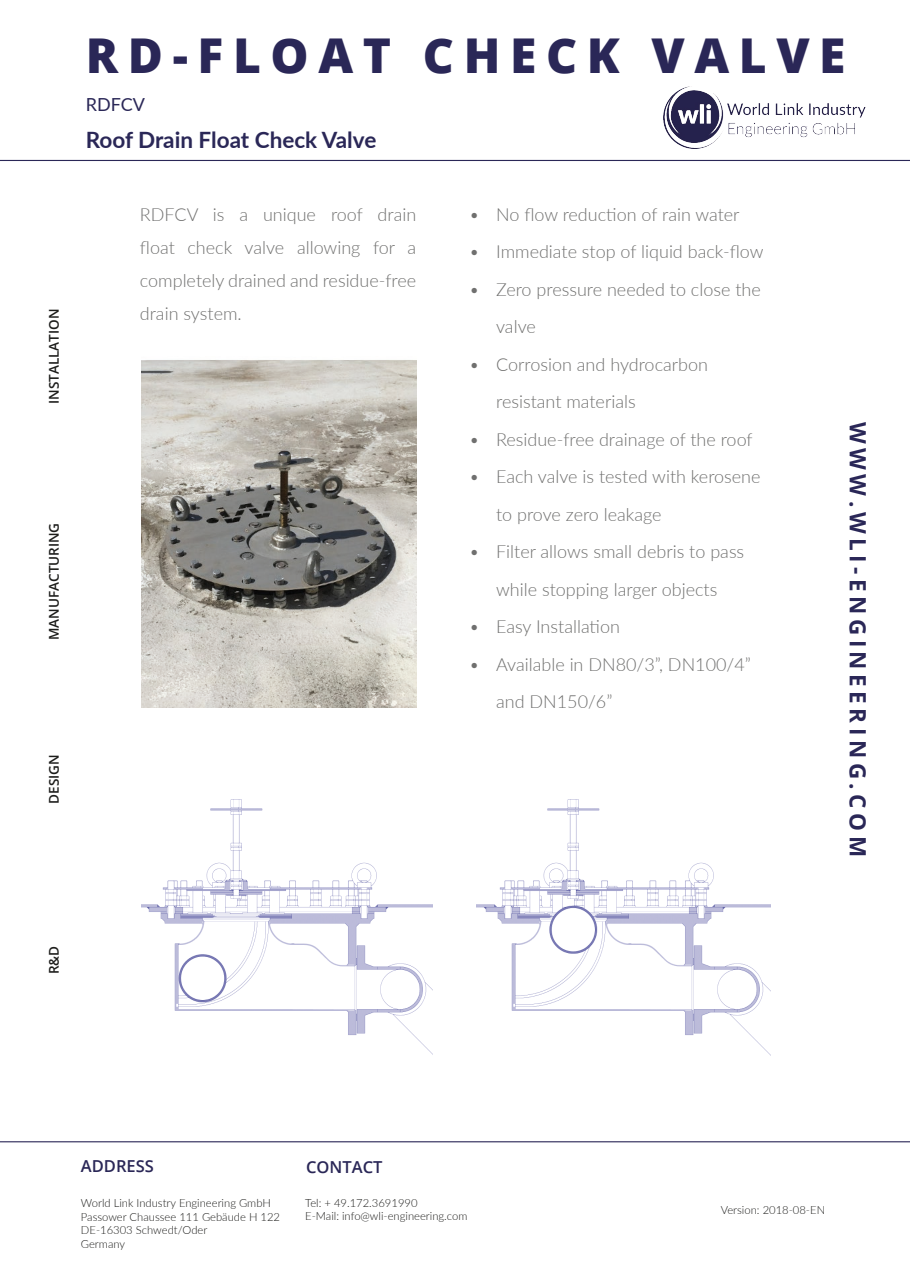
<style>
.page{position:relative;width:910px;height:1280px;background:#fff}
.page>*{position:absolute;margin:0;border:0;box-sizing:border-box;transform-origin:0 0}
.t1{font:800 48px "Open Sans";letter-spacing:.2em;color:#2a2757}
.t2{font:700 22.5px "Lato";color:#2a2757}
.H4_center{font:700 22.5px "Open Sans";letter-spacing:.2em;color:#2a2757}
.t3{font:300 18px/37.5px "Lato";color:#70706f}
.t4{font:18px "Lato";color:#2a2757}
.body_left{font:600 16.5px "Open Sans";color:#2a2757}
.body_left-2{font:600 13.5px "Open Sans";color:#1d1d1b}
.t5{font:300 11.25px "Lato";color:#1d1d1b}
</style>
<div class="page">
<img style="left:477px;top:799px;width:294px;height:257px">
<img style="left:141px;top:799px;width:292px;height:256px">
<hr style="left:0;top:160px;width:910px;height:1px;background:#2a2757">
<hr style="left:0;top:1141px;width:910px;height:1px;background:#2a2757">
<img style="left:141px;top:360px;width:276px;height:348px">
<img style="left:663px;top:86px;width:202px;height:63px">
<p class="body_left-2" style="left:45px;top:404px;width:97px;rotate:-90deg">INSTALLATION</p>
<p class="body_left-2" style="left:45px;top:640px;width:119px;rotate:-90deg">MANUFACTURING</p>
<p class="body_left-2" style="left:45px;top:803px;width:51px;rotate:-90deg">DESIGN</p>
<h2 class="t1" style="left:86px;top:19px;width:761px">RD-FLOAT CHECK VALVE</h2>
<h4 class="t4" style="left:86px;top:92px;width:61px">RDFCV</h4>
<h4 class="t2" style="left:86px;top:124px;width:292px">Roof Drain Float Check Valve</h4>
<p class="t3" style="left:140px;top:197px;width:278px;line-height:33px;text-align:justify">RDFCV is a unique roof drain float check valve allowing for a completely drained and residue-free drain system.</p>
<p class="t3" style="left:469px;top:195px;width:272px">• No flow reduction of rain water</p>
<p class="t3" style="left:469px;top:232px;width:296px">• Immediate stop of liquid back-flow</p>
<p class="t3" style="left:496px;top:270px;width:266px;text-indent:-27px">• Zero pressure needed to close the valve</p>
<p class="t3" style="left:496px;top:345px;width:213px;text-indent:-27px">• Corrosion and hydrocarbon resistant materials</p>
<p class="t3" style="left:469px;top:420px;width:285px">• Residue-free drainage of the roof</p>
<p class="t3" style="left:496px;top:457px;width:266px;text-indent:-27px">• Each valve is tested with kerosene to prove zero leakage</p>
<p class="t3" style="left:469px;top:532px;width:277px;text-align:center">• Filter allows small debris to pass while stopping larger objects</p>
<p class="t3" style="left:469px;top:607px;width:152px">• Easy Installation</p>
<p class="t3" style="left:496px;top:645px;width:256px;text-indent:-27px">• Available in DN80/3”, DN100/4” and DN150/6”</p>
<p class="H4_center" style="left:874px;top:422px;width:436px;rotate:90deg">WWW.WLI-ENGINEERING.COM</p>
<p class="body_left-2" style="left:45px;top:974px;width:30px;rotate:-90deg">R&amp;D</p>
<p class="body_left" style="left:81px;top:1155px;width:75px">ADDRESS</p>
<p class="body_left" style="left:306px;top:1155px;width:78px">CONTACT</p>
<p class="t5" style="left:81px;top:1195px;width:191px">World Link Industry Engineering GmbH</p>
<p class="t5" style="left:81px;top:1209px;width:201px">Passower Chaussee 111 Gebäude H 122</p>
<p class="t5" style="left:81px;top:1222px;width:128px">DE-16303 Schwedt/Oder</p>
<p class="t5" style="left:81px;top:1236px;width:46px">Germany</p>
<p class="t5" style="left:305px;top:1195px;width:114px">Tel: + 49.172.3691990</p>
<p class="t5" style="left:305px;top:1208px;width:164px">E-Mail: info@wli-engineering.com</p>
<p class="t5" style="left:721px;top:1202px;width:106px">Version: 2018-08-EN</p>
</div>
